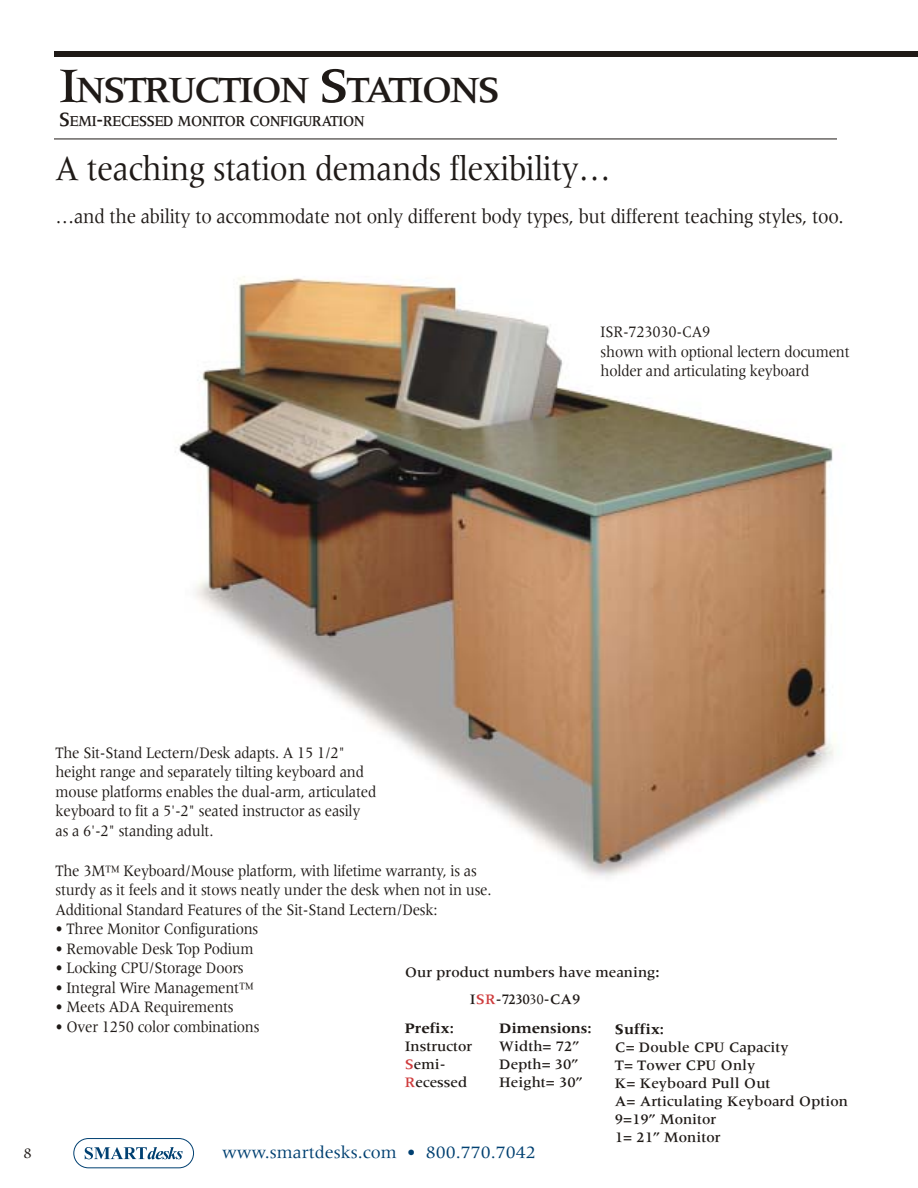
<style>
.page{position:relative;width:918px;height:1188px;background:#fff}
.page>*{position:absolute;margin:0;border:0;box-sizing:border-box;transform-origin:0 0}
.t1{font:500 38.25px "Meridien";letter-spacing:-.075em;color:#1f1a17}
.t2{font:36px "Meridien";letter-spacing:-.015em;color:#1f1a17;scale:.9 1}
.t3{font:21px "Meridien";letter-spacing:-.015em;color:#1f1a17;scale:.9 1}
.t4{font:18px "Meridien";color:#004071}
.t5{font:16.5px/19.5px "Meridien";letter-spacing:-.015em;color:#1f1a17;scale:.9 1}
.t6{font:500 15.75px "Meridien";letter-spacing:-.06em;color:#1f1a17;scale:.9 1}
.t7{font:500 15px/18px "Meridien";color:#1f1a17}
.t8{font:700 15px "Meridien";color:#1f1a17}
.t9{font:15px "Meridien";color:#1f1a17}
.s1{font-size:51px}
.s2{font-size:21px}
.s3{color:#cf3c3d}
.s4{font-weight:400}
</style>
<div class="page">
<img style="left:175px;top:276px;width:661px;height:602px">
<div style="left:73px;top:1138px;width:121px;height:30px;background:#fff;border:1px solid #004071;border-radius:15px"></div>
<svg style="left:85px;top:1147px;width:98px;height:12px"></svg>
<hr style="left:54px;top:139px;width:783px;height:1px;background:#1f1a17">
<div style="left:54px;top:51px;width:864px;height:6px;background:#1f1a17"></div>
<h1 class="t1" style="left:59px;top:75px;width:443px"><span class="s1">I</span>NSTRUCTION <span class="s1">S</span>TATIONS</h1>
<p class="t6" style="left:59px;top:115px;width:341px"><span class="s2">S</span>EMI<span class="s2">-</span>RECESSED MONITOR CONFIGURATION</p>
<h2 class="t2" style="left:56px;top:154px;width:619px">A teaching station demands flexibility…</h2>
<p class="t3" style="left:56px;top:208px;width:877px">…and the ability to accommodate not only different body types, but different teaching styles, too.</p>
<p class="t5" style="left:56px;top:744px;width:358px">The Sit-Stand Lectern/Desk adapts. A 15 1/2" height range and separately tilting keyboard and mouse platforms enables the dual-arm, articulated keyboard to fit a 5'-2" seated instructor as easily as a 6'-2" standing adult.</p>
<p class="t5" style="left:601px;top:323px;width:278px">ISR-723030-CA9<br>shown with optional lectern document holder and articulating keyboard</p>
<p class="t5" style="left:56px;top:862px;width:486px">The 3M™ Keyboard/Mouse platform, with lifetime warranty, is as sturdy as it feels and it stows neatly under the desk when not in use.<br>Additional Standard Features of the Sit-Stand Lectern/Desk:</p>
<p class="t5" style="left:56px;top:920px;width:227px">• Three Monitor Configurations</p>
<p class="t5" style="left:56px;top:940px;width:222px">• Removable Desk Top Podium</p>
<p class="t5" style="left:56px;top:959px;width:211px">• Locking CPU/Storage Doors</p>
<p class="t5" style="left:56px;top:979px;width:222px">• Integral Wire Management™</p>
<p class="t5" style="left:56px;top:998px;width:200px">• Meets ADA Requirements</p>
<p class="t5" style="left:56px;top:1018px;width:228px">• Over 1250 color combinations</p>
<p class="t7" style="left:405px;top:964px;width:256px">Our product numbers have meaning:</p>
<p class="t7" style="left:470px;top:991px;width:112px">I<span class="s3">SR</span>-7230<span class="s4">30</span>-CA9</p>
<p class="t8" style="left:405px;top:1022px;width:51px">Prefix:</p>
<p class="t7" style="left:405px;top:1038px;width:69px">Instructor<br><span class="s3">S</span>emi-<br><span class="s3">R</span>ecessed</p>
<p class="t8" style="left:499px;top:1022px;width:94px">Dimensions:</p>
<p class="t7" style="left:499px;top:1038px;width:85px">Width= 72”<br>Depth= 30”<br>Height= 30”</p>
<p class="t8" style="left:615px;top:1023px;width:51px">Suffix:</p>
<p class="t7" style="left:615px;top:1039px;width:235px">C= Double CPU Capacity<br>T= Tower CPU Only<br>K= Keyboard Pull Out<br>A= Articulating Keyboard Option<br>9=19” Monitor<br>1= 21” Monitor</p>
<p class="t9" style="left:23px;top:1148px;width:10px">8</p>
<p class="t4" style="left:222px;top:1145px;width:315px">www.smartdesks.com • 800.770.7042</p>
</div>
